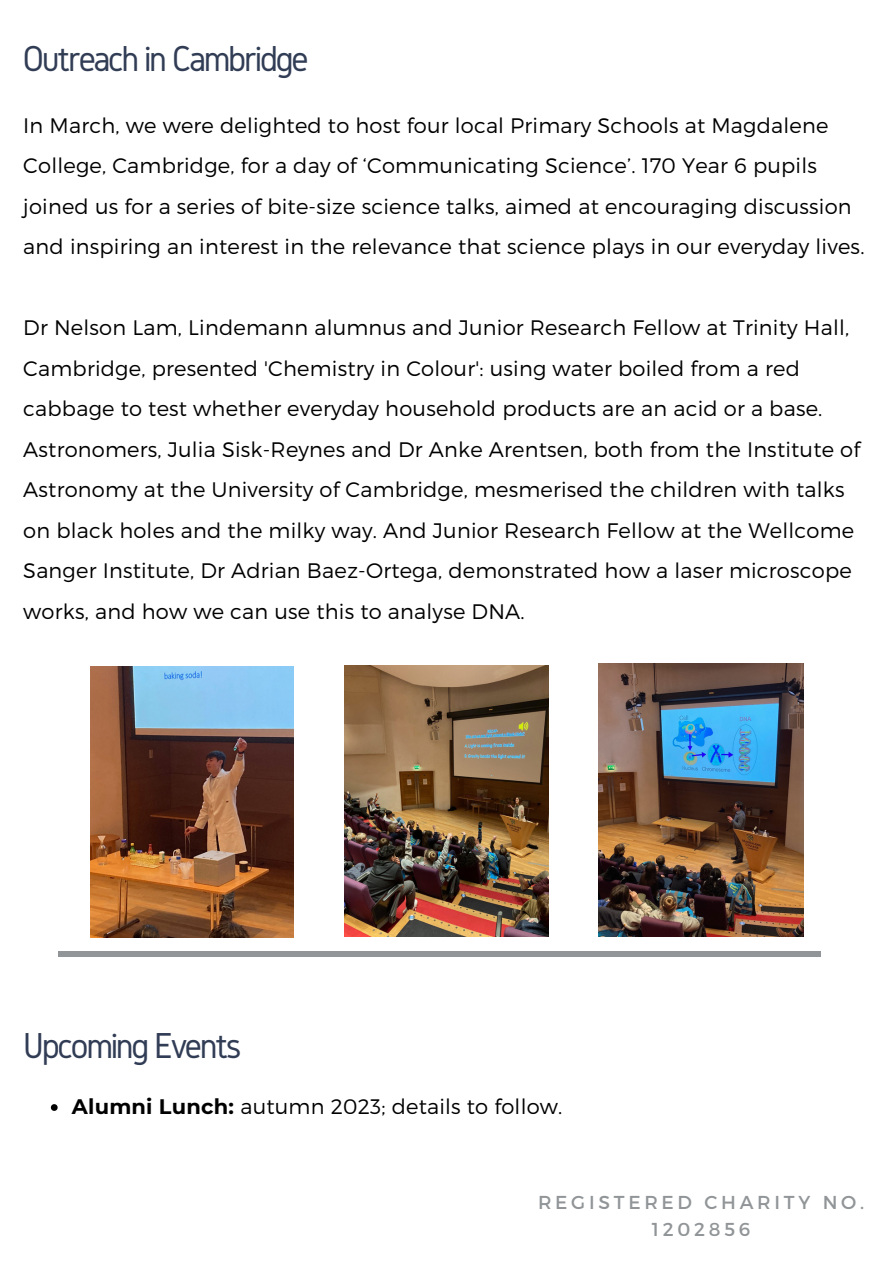
<style>
.page{position:relative;width:893px;height:1264px;background:#fff}
.page>*{position:absolute;margin:0;border:0;box-sizing:border-box;transform-origin:0 0}
.t1{font:37.5px "Gidole";letter-spacing:-.06em;color:#313c55}
.t2{font:300 21px/40.5px "Montserrat";letter-spacing:.01em;color:#000}
.t3{font:18.75px/26.8px "Montserrat";letter-spacing:.2em;color:#919597;text-align:center}
.s1{font-weight:700}
</style>
<div class="page">
<div style="left:58px;top:951px;width:762px;height:6px;background:#919597"></div>
<img style="left:91px;top:666px;width:202px;height:271px">
<img style="left:344px;top:665px;width:204px;height:271px">
<img style="left:598px;top:663px;width:205px;height:273px">
<svg style="left:51px;top:1104px;width:7px;height:6px"></svg>
<h1 class="t1" style="left:22px;top:38px;width:288px">Outreach in Cambridge</h1>
<p class="t2" style="left:23px;top:104px;width:842px">In March, we were delighted to host four local Primary Schools at Magdalene College, Cambridge, for a day of ‘Communicating Science’. 170 Year 6 pupils joined us for a series of bite-size science talks, aimed at encouraging discussion and inspiring an interest in the relevance that science plays in our everyday lives.</p>
<p class="t2" style="left:23px;top:306px;width:838px">Dr Nelson Lam, Lindemann alumnus and Junior Research Fellow at Trinity Hall, Cambridge, presented 'Chemistry in Colour': using water boiled from a red cabbage to test whether everyday household products are an acid or a base.<br>Astronomers, Julia Sisk-Reynes and Dr Anke Arentsen, both from the Institute of Astronomy at the University of Cambridge, mesmerised the children with talks on black holes and the milky way. And Junior Research Fellow at the Wellcome Sanger Institute, Dr Adrian Baez-Ortega, demonstrated how a laser microscope works, and how we can use this to analyse DNA.</p>
<h1 class="t1" style="left:23px;top:1024px;width:220px">Upcoming Events</h1>
<p class="t2" style="left:72px;top:1085px;width:492px"><span class="s1">Alumni Lunch:</span> autumn 2023; details to follow.</p>
<p class="t3" style="left:538px;top:1187px;width:328px">REGISTERED CHARITY NO.<br>1202856</p>
</div>
